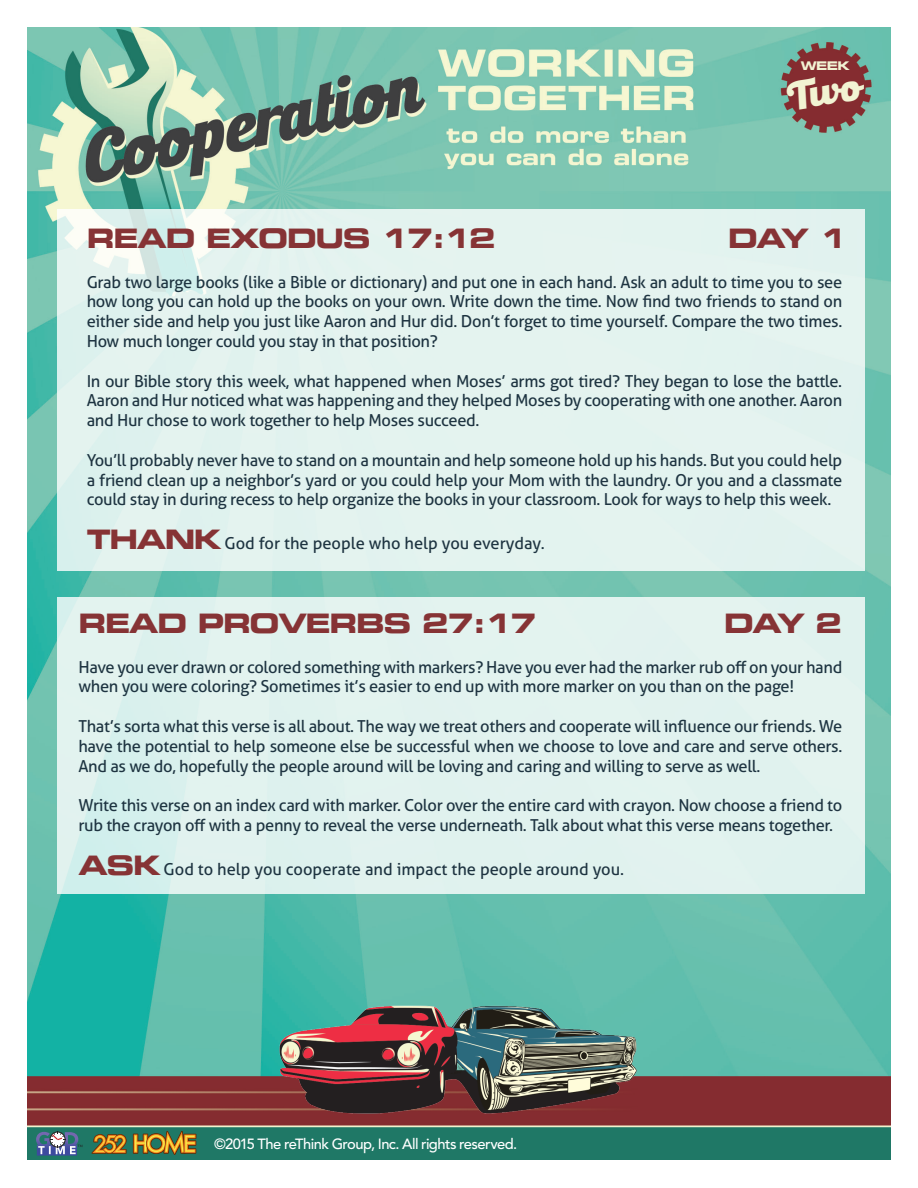
<style>
.page{position:relative;width:918px;height:1188px;background:#fff}
.page>*{position:absolute;margin:0;border:0;box-sizing:border-box;transform-origin:0 0}
.t1{font:27px "Eurostile Bold Extended Two";letter-spacing:-.05em;color:#863335}
.t2{font:16.5px/19.8px "Aller";letter-spacing:-.02em;color:#1e3441;text-align:justify}
.t3{font:16.5px "Aller";color:#1e3441}
.t4{font:500 14.7px "Avenir LT Std";letter-spacing:-.04em;color:#fff}
.t5{font:12px "Eurostile Bold Extended Two";color:#f2f3d3}
.s1{font-family:"Eurostile Bold Extended Two";font-size:27px;color:#863335}
</style>
<div class="page">
<img style="left:28px;top:28px;width:862px;height:1132px">
<svg style="left:92px;top:1134px;width:35px;height:20px"></svg>
<svg style="left:133px;top:1131px;width:63px;height:24px"></svg>
<svg style="left:36px;top:1132px;width:46px;height:24px"></svg>
<div style="left:57px;top:209px;width:808px;height:361px;background:#e4f3ef"></div>
<div style="left:57px;top:597px;width:808px;height:296px;background:#e1f2ef"></div>
<img style="left:256px;top:961px;width:406px;height:170px">
<div style="left:785px;top:77px;width:81px;height:34px;background:#852c30"></div>
<p class="t5" style="left:801px;top:57px;width:51px">WEEK</p>
<p class="t1" style="left:87px;top:219px;width:411px">READ EXODUS 17:12</p>
<p class="t2" style="left:87px;top:272px;width:757px">Grab two large books (like a Bible or dictionary) and put one in each hand. Ask an adult to time you to see how long you can hold up the books on your own. Write down the time. Now find two friends to stand on either side and help you just like Aaron and Hur did. Don’t forget to time yourself. Compare the two times.<br>How much longer could you stay in that position?</p>
<p class="t2" style="left:87px;top:371px;width:757px">In our Bible story this week, what happened when Moses’ arms got tired? They began to lose the battle.<br>Aaron and Hur noticed what was happening and they helped Moses by cooperating with one another. Aaron and Hur chose to work together to help Moses succeed.</p>
<p class="t2" style="left:87px;top:450px;width:757px">You’ll probably never have to stand on a mountain and help someone hold up his hands. But you could help a friend clean up a neighbor’s yard or you could help your Mom with the laundry. Or you and a classmate could stay in during recess to help organize the books in your classroom. Look for ways to help this week.</p>
<p class="t3" style="left:87px;top:533px;width:460px"><span class="s1">THANK</span> God for the people who help you everyday.</p>
<p class="t1" style="left:728px;top:219px;width:120px">DAY 1</p>
<p class="t1" style="left:78px;top:604px;width:460px">READ PROVERBS 27:17</p>
<p class="t2" style="left:78px;top:657px;width:765px">Have you ever drawn or colored something with markers? Have you ever had the marker rub off on your hand when you were coloring? Sometimes it’s easier to end up with more marker on you than on the page!</p>
<p class="t2" style="left:78px;top:716px;width:765px">That’s sorta what this verse is all about. The way we treat others and cooperate will influence our friends. We have the potential to help someone else be successful when we choose to love and care and serve others.<br>And as we do, hopefully the people around will be loving and caring and willing to serve as well.</p>
<p class="t2" style="left:78px;top:795px;width:765px">Write this verse on an index card with marker. Color over the entire card with crayon. Now choose a friend to rub the crayon off with a penny to reveal the verse underneath. Talk about what this verse means together.</p>
<p class="t3" style="left:78px;top:859px;width:547px"><span class="s1">ASK</span> God to help you cooperate and impact the people around you.</p>
<p class="t1" style="left:724px;top:604px;width:120px">DAY 2</p>
<p class="t4" style="left:214px;top:1135px;width:305px">©2015 The reThink Group, Inc. All rights reserved.</p>
</div>
